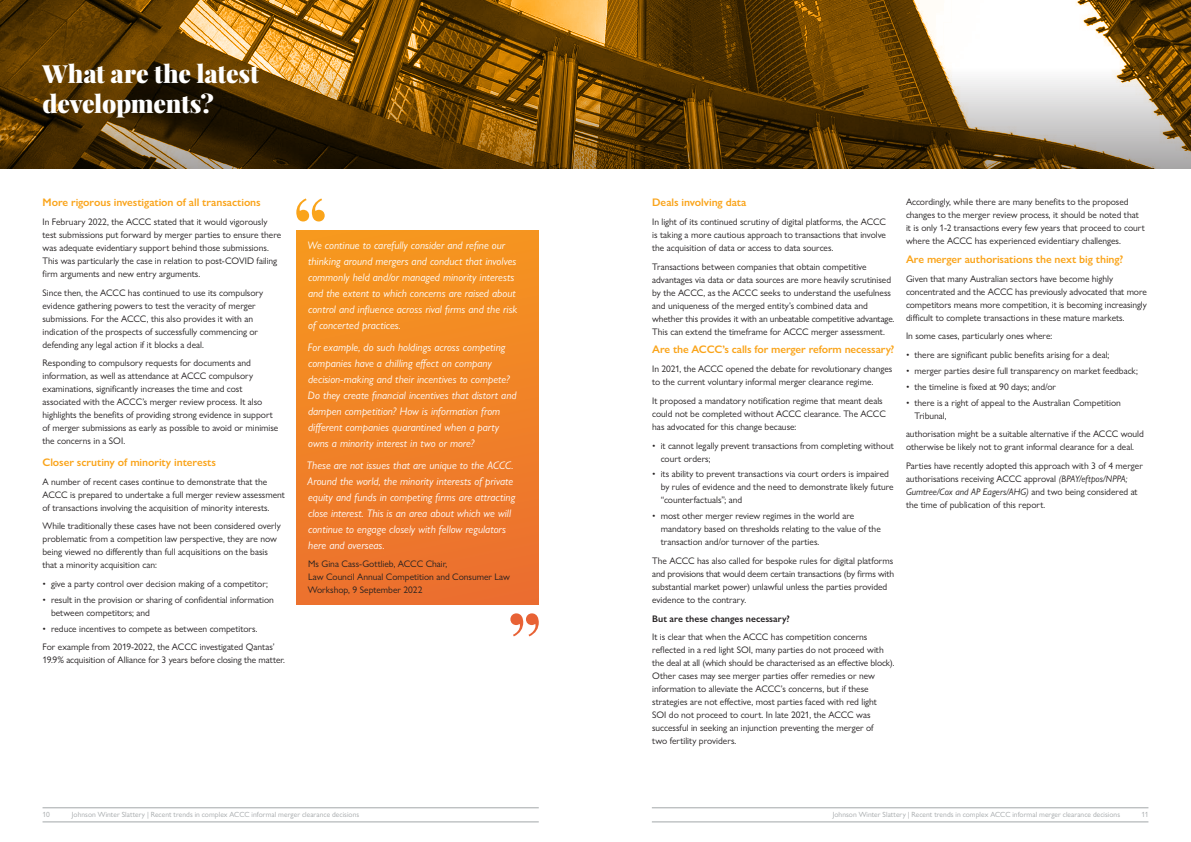
<style>
.page{position:relative;width:1191px;height:842px;background:#fff}
.page>*{position:absolute;margin:0;border:0;box-sizing:border-box;transform-origin:0 0}
.t1{font:900 25px/30px "Playfair Display";letter-spacing:-.015em;color:#fff}
.t2{font:italic 11px/16px "Gill Sans Nova";color:#fff}
.t3{font:600 11px "Gill Sans Nova";letter-spacing:-.005em;color:#faa41a}
.t4{font:9.5px/13px "Gill Sans Nova";color:#231f20}
.t5{font:600 9.5px "Gill Sans Nova";letter-spacing:.005em;color:#231f20}
.t6{font:7.5px "Gill Sans Nova";letter-spacing:.005em;color:#a3a7a9}
.s1{font-style:italic}
</style>
<div class="page">
<hr style="left:43px;top:822px;width:496px;height:1px;background:#a3a7a9">
<hr style="left:43px;top:807px;width:496px;height:1px;background:#a3a7a9">
<svg style="left:0;top:0;width:1191px;height:168px;background:#7a5a27"></svg>
<div style="left:296px;top:230px;width:243px;height:375px;background:linear-gradient(to bottom,#f6971f,#eb6f2f)"></div>
<svg style="left:510px;top:613px;width:29px;height:23px"></svg>
<svg style="left:296px;top:198px;width:29px;height:23px"></svg>
<hr style="left:652px;top:822px;width:496px;height:1px;background:#a3a7a9">
<hr style="left:652px;top:807px;width:496px;height:1px;background:#a3a7a9">
<h1 class="t1" style="left:43px;top:59px;width:218px">What are the latest developments?</h1>
<p class="t3" style="left:43px;top:196px;width:220px">More rigorous investigation of all transactions</p>
<p class="t4" style="left:43px;top:215px;width:240px">In February 2022, the ACCC stated that it would vigorously test submissions put forward by merger parties to ensure there was adequate evidentiary support behind those submissions.<br>This was particularly the case in relation to post-COVID failing firm arguments and new entry arguments.</p>
<p class="t4" style="left:43px;top:286px;width:222px">Since then, the ACCC has continued to use its compulsory evidence gathering powers to test the veracity of merger submissions. For the ACCC, this also provides it with an indication of the prospects of successfully commencing or defending any legal action if it blocks a deal.</p>
<p class="t4" style="left:43px;top:357px;width:237px">Responding to compulsory requests for documents and information, as well as attendance at ACCC compulsory examinations, significantly increases the time and cost associated with the ACCC’s merger review process. It also highlights the benefits of providing strong evidence in support of merger submissions as early as possible to avoid or minimise the concerns in a SOI.</p>
<p class="t3" style="left:43px;top:455px;width:175px">Closer scrutiny of minority interests</p>
<p class="t4" style="left:43px;top:475px;width:244px">A number of recent cases continue to demonstrate that the<br>ACCC is prepared to undertake a full merger review assessment of transactions involving the acquisition of minority interests.</p>
<p class="t4" style="left:43px;top:519px;width:240px">While traditionally these cases have not been considered overly problematic from a competition law perspective, they are now being viewed no differently than full acquisitions on the basis that a minority acquisition can:</p>
<p class="t4" style="left:43px;top:577px;width:227px">• give a party control over decision making of a competitor;</p>
<p class="t4" style="left:51px;top:593px;width:224px;text-indent:-9px">• result in the provision or sharing of confidential information between competitors; and</p>
<p class="t4" style="left:43px;top:619px;width:234px;line-height:18.7px">• reduce incentives to compete as between competitors.<br>For example from 2019-2022, the ACCC investigated Qantas’</p>
<p class="t4" style="left:43px;top:653px;width:244px">19.9% acquisition of Alliance for 3 years before closing the matter.</p>
<p class="t2" style="left:307px;top:237px;width:211px">We continue to carefully consider and refine our thinking around mergers and conduct that involves commonly held and/or managed minority interests and the extent to which concerns are raised about control and influence across rival firms and the risk of concerted practices.</p>
<p class="t2" style="left:308px;top:339px;width:210px">For example, do such holdings across competing companies have a chilling effect on company decision-making and their incentives to compete?<br>Do they create financial incentives that distort and dampen competition? How is information from different companies quarantined when a party owns a minority interest in two or more?</p>
<p class="t2" style="left:307px;top:457px;width:210px">These are not issues that are unique to the ACCC.<br>Around the world, the minority interests of private equity and funds in competing firms are attracting close interest. This is an area about which we will continue to engage closely with fellow regulators here and overseas.</p>
<p class="t4" style="left:308px;top:558px;width:204px">Ms Gina Cass-Gottlieb, ACCC Chair,<br>Law Council Annual Competition and Consumer Law<br>Workshop, 9 September 2022</p>
<p class="t3" style="left:652px;top:196px;width:96px">Deals involving data</p>
<p class="t4" style="left:652px;top:215px;width:235px;text-align:justify">In light of its continued scrutiny of digital platforms, the ACCC is taking a more cautious approach to transactions that involve the acquisition of data or access to data sources.</p>
<p class="t4" style="left:652px;top:260px;width:244px">Transactions between companies that obtain competitive advantages via data or data sources are more heavily scrutinised by the ACCC, as the ACCC seeks to understand the usefulness and uniqueness of the merged entity’s combined data and whether this provides it with an unbeatable competitive advantage.<br>This can extend the timeframe for ACCC merger assessment.</p>
<p class="t3" style="left:652px;top:343px;width:244px">Are the ACCC’s calls for merger reform necessary?</p>
<p class="t4" style="left:652px;top:362px;width:242px">In 2021, the ACCC opened the debate for revolutionary changes to the current voluntary informal merger clearance regime.</p>
<p class="t4" style="left:652px;top:394px;width:235px">It proposed a mandatory notification regime that meant deals could not be completed without ACCC clearance. The ACCC has advocated for this change because:</p>
<p class="t4" style="left:660px;top:439px;width:235px;text-indent:-9px">• it cannot legally prevent transactions from completing without court orders;</p>
<p class="t4" style="left:660px;top:467px;width:234px;text-indent:-9px">• its ability to prevent transactions via court orders is impaired by rules of evidence and the need to demonstrate likely future “counterfactuals”; and</p>
<p class="t4" style="left:660px;top:509px;width:221px;text-indent:-9px">• most other merger review regimes in the world are mandatory based on thresholds relating to the value of the transaction and/or turnover of the parties.</p>
<p class="t4" style="left:652px;top:554px;width:243px">The ACCC has also called for bespoke rules for digital platforms and provisions that would deem certain transactions (by firms with substantial market power) unlawful unless the parties provided evidence to the contrary.</p>
<p class="t5" style="left:652px;top:612px;width:139px">But are these changes necessary?</p>
<p class="t4" style="left:652px;top:630px;width:244px">It is clear that when the ACCC has competition concerns reflected in a red light SOI, many parties do not proceed with the deal at all (which should be characterised as an effective block).<br>Other cases may see merger parties offer remedies or new information to alleviate the ACCC’s concerns, but if these strategies are not effective, most parties faced with red light<br>SOI do not proceed to court. In late 2021, the ACCC was successful in seeking an injunction preventing the merger of<br>two fertility providers.</p>
<p class="t4" style="left:906px;top:195px;width:240px">Accordingly, while there are many benefits to the proposed changes to the merger review process, it should be noted that it is only 1-2 transactions every few years that proceed to court where the ACCC has experienced evidentiary challenges.</p>
<p class="t3" style="left:906px;top:252px;width:219px">Are merger authorisations the next big thing?</p>
<p class="t4" style="left:906px;top:272px;width:242px">Given that many Australian sectors have become highly concentrated and the ACCC has previously advocated that more competitors means more competition, it is becoming increasingly difficult to complete transactions in these mature markets.</p>
<p class="t4" style="left:906px;top:330px;width:148px">In some cases, particularly ones where:</p>
<p class="t4" style="left:906px;top:348px;width:205px">• there are significant public benefits arising for a deal;</p>
<p class="t4" style="left:906px;top:364px;width:233px">• merger parties desire full transparency on market feedback;</p>
<p class="t4" style="left:906px;top:380px;width:152px">• the timeline is fixed at 90 days; and/or</p>
<p class="t4" style="left:914px;top:396px;width:208px;text-indent:-9px">• there is a right of appeal to the Australian Competition<br>Tribunal,</p>
<p class="t4" style="left:906px;top:427px;width:239px">authorisation might be a suitable alternative if the ACCC would otherwise be likely not to grant informal clearance for a deal.</p>
<p class="t4" style="left:906px;top:459px;width:238px">Parties have recently adopted this approach with 3 of 4 merger authorisations receiving ACCC approval <span class="s1">(BPAY/eftpos/NPPA; Gumtree/Cox and AP Eagers/AHG)</span> and two being considered at the time of publication of this report<span class="s1">.</span></p>
<p class="t6" style="left:43px;top:810px;width:9px">10</p>
<p class="t6" style="left:72px;top:810px;width:289px">Johnson Winter Slattery | Recent trends in complex ACCC informal merger clearance decisions</p>
<p class="t6" style="left:832px;top:810px;width:289px">Johnson Winter Slattery | Recent trends in complex ACCC informal merger clearance decisions</p>
<p class="t6" style="left:1141px;top:810px;width:9px">11</p>
</div>
